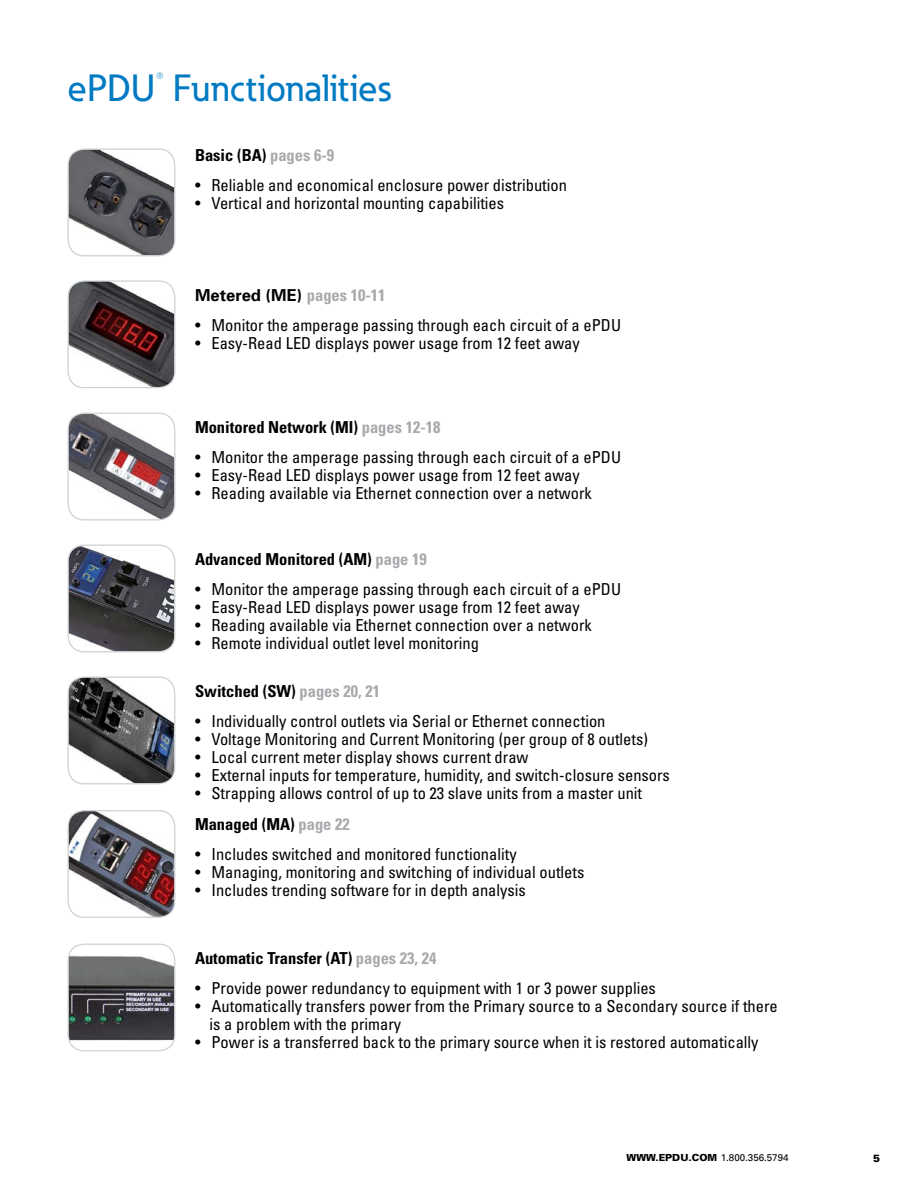
<style>
.page{position:relative;width:918px;height:1188px;background:#fff}
.page>*{position:absolute;margin:0;border:0;box-sizing:border-box;transform-origin:0 0}
.t1{font:500 37.5px "Eaton";color:#007ac2}
.t2{font:condensed 16.5px/31.5px "Univers";color:#000}
.t3{font:700 condensed 16.5px "Univers";color:#000}
.t4{font:700 16.5px "Univers";color:#000}
.t5{font:900 10.5px "Univers";color:#000}
.t6{font:9.75px "Univers";color:#000}
.s1{color:#a7a9ac}
.s2{font-stretch:condensed;color:#a7a9ac}
.s3{font-weight:700}
.s4{font-weight:700;color:#a7a9ac}
.s5{font-weight:900}
</style>
<div class="page">
<img style="left:68px;top:149px;width:107px;height:107px;border-radius:16px">
<div style="left:68px;top:149px;width:107px;height:107px;border:1px solid #d1d3d4;border-radius:16px"></div>
<img style="left:68px;top:281px;width:107px;height:107px;border-radius:16px">
<div style="left:68px;top:280px;width:107px;height:108px;border:1px solid #d1d3d4;border-radius:16px"></div>
<img style="left:68px;top:413px;width:107px;height:107px;border-radius:16px">
<div style="left:68px;top:413px;width:107px;height:107px;border:1px solid #d1d3d4;border-radius:16px"></div>
<img style="left:68px;top:677px;width:107px;height:107px;border-radius:16px">
<div style="left:68px;top:677px;width:107px;height:107px;border:1px solid #d1d3d4;border-radius:16px"></div>
<img style="left:68px;top:944px;width:107px;height:107px;border-radius:16px">
<div style="left:68px;top:944px;width:107px;height:107px;border:1px solid #d1d3d4;border-radius:16px"></div>
<img style="left:68px;top:811px;width:107px;height:106px;border-radius:16px">
<div style="left:68px;top:810px;width:107px;height:108px;border:1px solid #d1d3d4;border-radius:16px"></div>
<img style="left:68px;top:545px;width:107px;height:106px;border-radius:16px">
<div style="left:68px;top:545px;width:107px;height:107px;border:1px solid #d1d3d4;border-radius:16px"></div>
<h1 class="t1" style="left:68px;top:74px;width:325px">ePDU<sup>®</sup> Functionalities</h1>
<p class="t3" style="left:195px;top:149px;width:141px">Basic (BA) <span class="s1">pages 6-9</span></p>
<p class="t2" style="left:195px;top:171px;width:374px">• Reliable and economical enclosure power distribution</p>
<p class="t2" style="left:195px;top:189px;width:311px">• Vertical and horizontal mounting capabilities</p>
<p class="t4" style="left:195px;top:289px;width:192px">Metered (ME) <span class="s2">pages 10-11</span></p>
<p class="t2" style="left:195px;top:311px;width:428px">• Monitor the amperage passing through each circuit of a ePDU</p>
<p class="t2" style="left:195px;top:329px;width:386px">• Easy-Read LED displays power usage from 12 feet away</p>
<p class="t3" style="left:195px;top:421px;width:247px">Monitored Network (MI) <span class="s1">pages 12-18</span></p>
<p class="t2" style="left:195px;top:443px;width:428px">• Monitor the amperage passing through each circuit of a ePDU</p>
<p class="t2" style="left:195px;top:461px;width:386px">• Easy-Read LED displays power usage from 12 feet away</p>
<p class="t2" style="left:195px;top:479px;width:398px">• Reading available via Ethernet connection over a network</p>
<p class="t3" style="left:195px;top:553px;width:233px">Advanced Monitored (AM) <span class="s1">page 19</span></p>
<p class="t2" style="left:195px;top:575px;width:428px">• Monitor the amperage passing through each circuit of a ePDU</p>
<p class="t2" style="left:195px;top:593px;width:386px">• Easy-Read LED displays power usage from 12 feet away</p>
<p class="t2" style="left:195px;top:611px;width:398px">• Reading available via Ethernet connection over a network</p>
<p class="t2" style="left:195px;top:629px;width:286px">• Remote individual outlet level monitoring</p>
<p class="t3" style="left:195px;top:685px;width:187px">Switched (SW) <span class="s1">pages 20, 21</span></p>
<p class="t2" style="left:195px;top:707px;width:412px">• Individually control outlets via Serial or Ethernet connection</p>
<p class="t2" style="left:195px;top:725px;width:455px">• Voltage Monitoring and Current Monitoring (per group of 8 outlets)</p>
<p class="t2" style="left:195px;top:743px;width:335px">• Local current meter display shows current draw</p>
<p class="t2" style="left:195px;top:761px;width:476px">• External inputs for temperature, humidity, and switch-closure sensors</p>
<p class="t2" style="left:195px;top:779px;width:449px">• Strapping allows control of up to 23 slave units from a master unit<br><span class="s3">Managed (MA)</span> <span class="s4">page 22</span></p>
<p class="t2" style="left:195px;top:840px;width:323px">• Includes switched and monitored functionality</p>
<p class="t2" style="left:195px;top:858px;width:391px">• Managing, monitoring and switching of individual outlets</p>
<p class="t2" style="left:195px;top:876px;width:332px">• Includes trending software for in depth analysis</p>
<p class="t3" style="left:195px;top:952px;width:243px">Automatic Transfer (AT) <span class="s1">pages 23, 24</span></p>
<p class="t2" style="left:195px;top:974px;width:462px">• Provide power redundancy to equipment with 1 or 3 power supplies</p>
<p class="t2" style="left:210px;top:999px;width:570px;line-height:18px;text-indent:-15px">• Automatically transfers power from the Primary source to a Secondary source if there is a problem with the primary</p>
<p class="t2" style="left:195px;top:1028px;width:565px">• Power is a transferred back to the primary source when it is restored automatically</p>
<p class="t6" style="left:627px;top:1154px;width:163px"><span class="s5">WWW.EPDU.COM</span> 1.800.356.5794</p>
<p class="t5" style="left:873px;top:1154px;width:9px">5</p>
</div>
